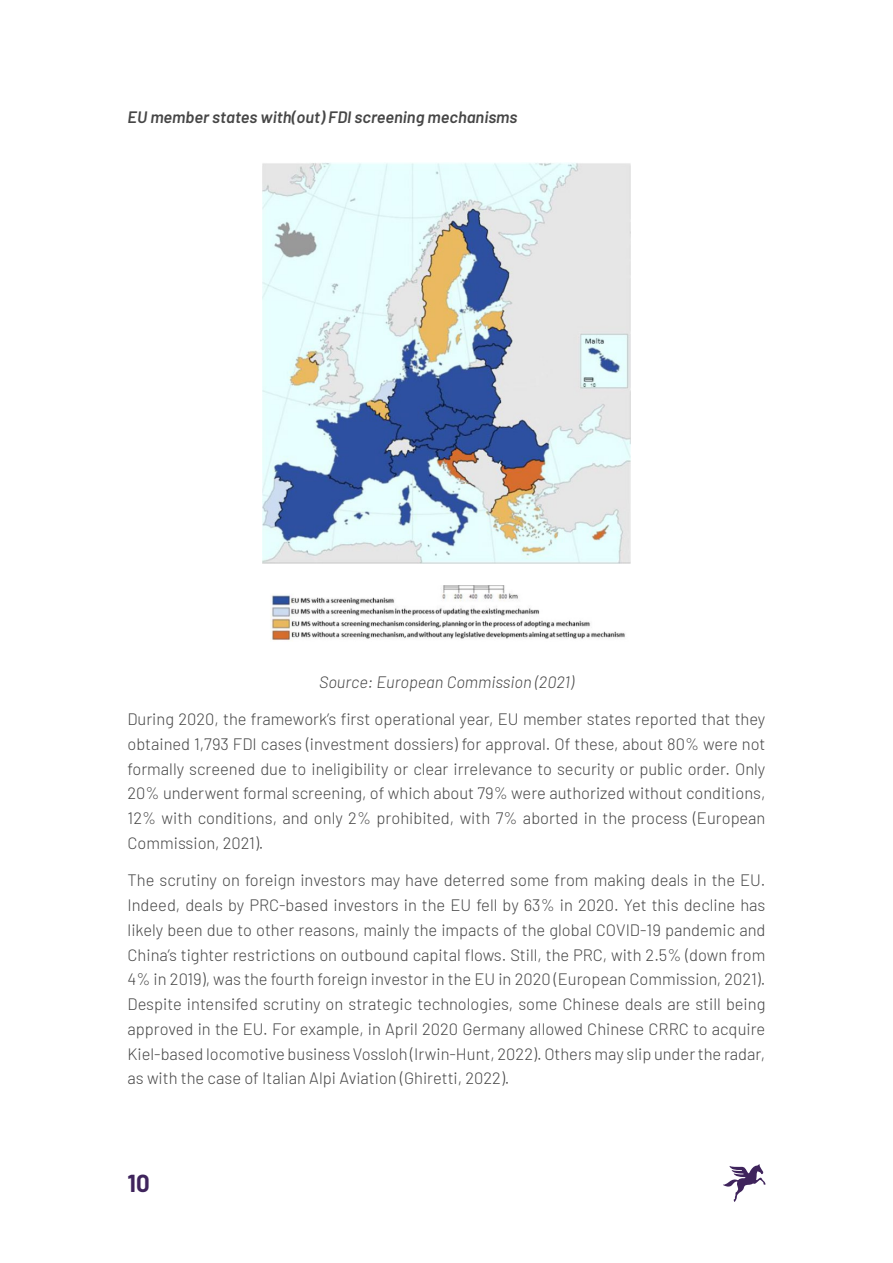
<style>
.page{position:relative;width:893px;height:1263px;background:#fff}
.page>*{position:absolute;margin:0;border:0;box-sizing:border-box;transform-origin:0 0}
.t1{font:700 24px "Barlow";color:#3f245c}
.t2{font:300 16.5px/24.8px "Barlow";color:#464646;text-align:justify}
.t3{font:italic 600 16.5px "Barlow";color:#464646}
.t4{font:italic 300 16.5px "Barlow";color:#464646}
</style>
<div class="page">
<svg style="left:723px;top:1164px;width:42px;height:38px"></svg>
<img style="left:263px;top:163px;width:367px;height:400px">
<img style="left:271px;top:585px;width:354px;height:56px">
<p class="t3" style="left:128px;top:105px;width:391px">EU member states with(out) FDI screening mechanisms</p>
<p class="t4" style="left:319px;top:670px;width:256px">Source: European Commission (2021)</p>
<p class="t2" style="left:127px;top:705px;width:639px">During 2020, the framework’s first operational year, EU member states reported that they obtained 1,793 FDI cases (investment dossiers) for approval. Of these, about 80% were not formally screened due to ineligibility or clear irrelevance to security or public order. Only 20% underwent formal screening, of which about 79% were authorized without conditions, 12% with conditions, and only 2% prohibited, with 7% aborted in the process (European Commission, 2021).</p>
<p class="t2" style="left:127px;top:867px;width:639px">The scrutiny on foreign investors may have deterred some from making deals in the EU.<br>Indeed, deals by PRC-based investors in the EU fell by 63% in 2020. Yet this decline has likely been due to other reasons, mainly the impacts of the global COVID-19 pandemic and China’s tighter restrictions on outbound capital flows. Still, the PRC, with 2.5% (down from 4% in 2019), was the fourth foreign investor in the EU in 2020 (European Commission, 2021).<br>Despite intensifed scrutiny on strategic technologies, some Chinese deals are still being approved in the EU. For example, in April 2020 Germany allowed Chinese CRRC to acquire Kiel-based locomotive business Vossloh (Irwin-Hunt, 2022). Others may slip under the radar, as with the case of Italian Alpi Aviation (Ghiretti, 2022).</p>
<h1 class="t1" style="left:128px;top:1165px;width:24px">10</h1>
</div>
